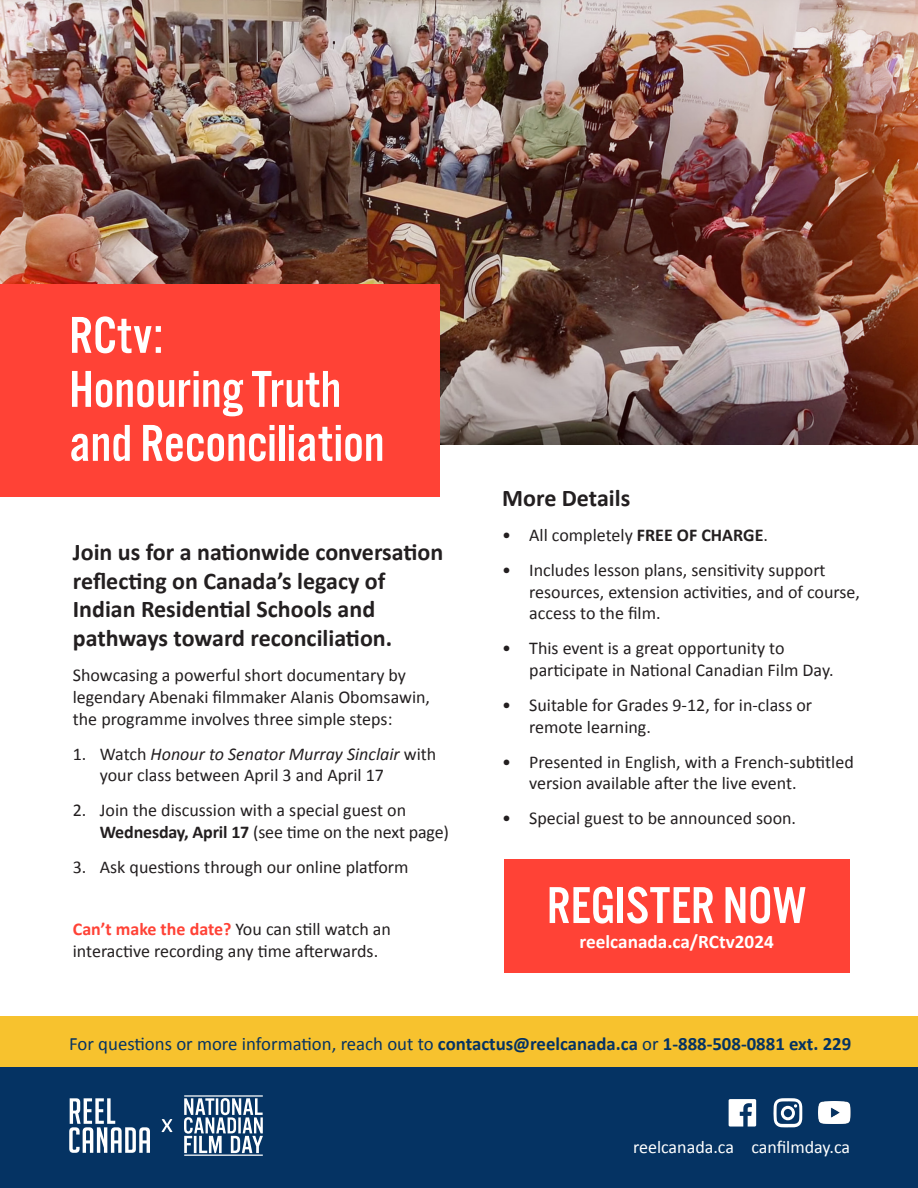
<style>
.page{position:relative;width:918px;height:1188px;background:#fff}
.page>*{position:absolute;margin:0;border:0;box-sizing:border-box;transform-origin:0 0}
.t1{font:53.85px "Alternate Got No 3 D";color:#fff}
.t2{font:700 24px/28.8px "Calibri";color:#231f20}
.t3{font:700 19.2px "Calibri";color:#fff}
.t4{font:700 18.75px "Calibri";color:#053363}
.t5{font:18px/21.6px "Calibri";color:#231f20}
.t6{font:18px "Calibri";color:#fff}
.s1{font-style:italic}
.s2{font-weight:700}
.s3{font-weight:700;color:#ff4236}
.s4{font-weight:400}
</style>
<div class="page">
<img style="left:0;top:0;width:918px;height:445px">
<div style="left:0;top:1016px;width:918px;height:112px;background:#f7c22e"></div>
<div style="left:0;top:1068px;width:918px;height:120px;background:#053363"></div>
<div style="left:504px;top:859px;width:346px;height:114px;background:#ff4236"></div>
<div style="left:0;top:284px;width:440px;height:213px;background:#ff4236"></div>
<svg style="left:184px;top:1095px;width:79px;height:61px"></svg>
<svg style="left:162px;top:1119px;width:10px;height:13px"></svg>
<svg style="left:69px;top:1098px;width:81px;height:55px"></svg>
<img style="left:819px;top:1102px;width:32px;height:22px">
<svg style="left:729px;top:1099px;width:27px;height:28px"></svg>
<svg style="left:774px;top:1098px;width:28px;height:29px"></svg>
<p class="t1" style="left:69px;top:307px;width:95px">RCtv:</p>
<p class="t1" style="left:69px;top:361px;width:274px">Honouring Truth</p>
<p class="t1" style="left:69px;top:415px;width:317px">and Reconciliation</p>
<p class="t2" style="left:73px;top:537px;width:372px">Join us for a nationwide conversation reflecting on Canada’s legacy of Indian Residential Schools and pathways toward reconciliation.</p>
<p class="t5" style="left:73px;top:664px;width:359px">Showcasing a powerful short documentary by legendary Abenaki filmmaker Alanis Obomsawin, the programme involves three simple steps:</p>
<p class="t5" style="left:100px;top:742px;width:338px;text-indent:-27px">1. Watch <span class="s1">Honour to Senator Murray Sinclair</span> with your class between April 3 and April 17</p>
<p class="t5" style="left:100px;top:799px;width:351px;text-indent:-27px">2. Join the discussion with a special guest on<br><span class="s2">Wednesday, April 17</span> (see time on the next page)</p>
<p class="t5" style="left:73px;top:855px;width:337px">3. Ask questions through our online platform</p>
<p class="t5" style="left:73px;top:918px;width:320px"><span class="s3">Can’t make the date?</span> You can still watch an interactive recording any time afterwards.</p>
<p class="t2" style="left:502px;top:483px;width:130px">More Details</p>
<p class="t5" style="left:502px;top:523px;width:267px">• All completely <span class="s2">FREE OF CHARGE</span>.</p>
<p class="t5" style="left:529px;top:558px;width:332px;text-indent:-27px">• Includes lesson plans, sensitivity support resources, extension activities, and of course, access to the film.</p>
<p class="t5" style="left:529px;top:637px;width:306px;text-indent:-27px">• This event is a great opportunity to participate in National Canadian Film Day.</p>
<p class="t5" style="left:529px;top:693px;width:285px;text-indent:-27px">• Suitable for Grades 9-12, for in-class or remote learning.</p>
<p class="t5" style="left:529px;top:750px;width:326px;text-indent:-27px">• Presented in English, with a French-subtitled version available after the live event.</p>
<p class="t5" style="left:502px;top:807px;width:295px">• Special guest to be announced soon.</p>
<p class="t1" style="left:547px;top:877px;width:261px">REGISTER NOW</p>
<p class="t3" style="left:580px;top:928px;width:196px">reelcanada.ca/RCtv2024</p>
<p class="t4" style="left:69px;top:1031px;width:784px"><span class="s4">For questions or more information, reach out to</span> contactus@reelcanada.ca <span class="s4">or</span> 1-888-508-0881 ext. 229</p>
<p class="t6" style="left:633px;top:1136px;width:102px">reelcanada.ca</p>
<p class="t6" style="left:751px;top:1136px;width:100px">canfilmday.ca</p>
</div>
